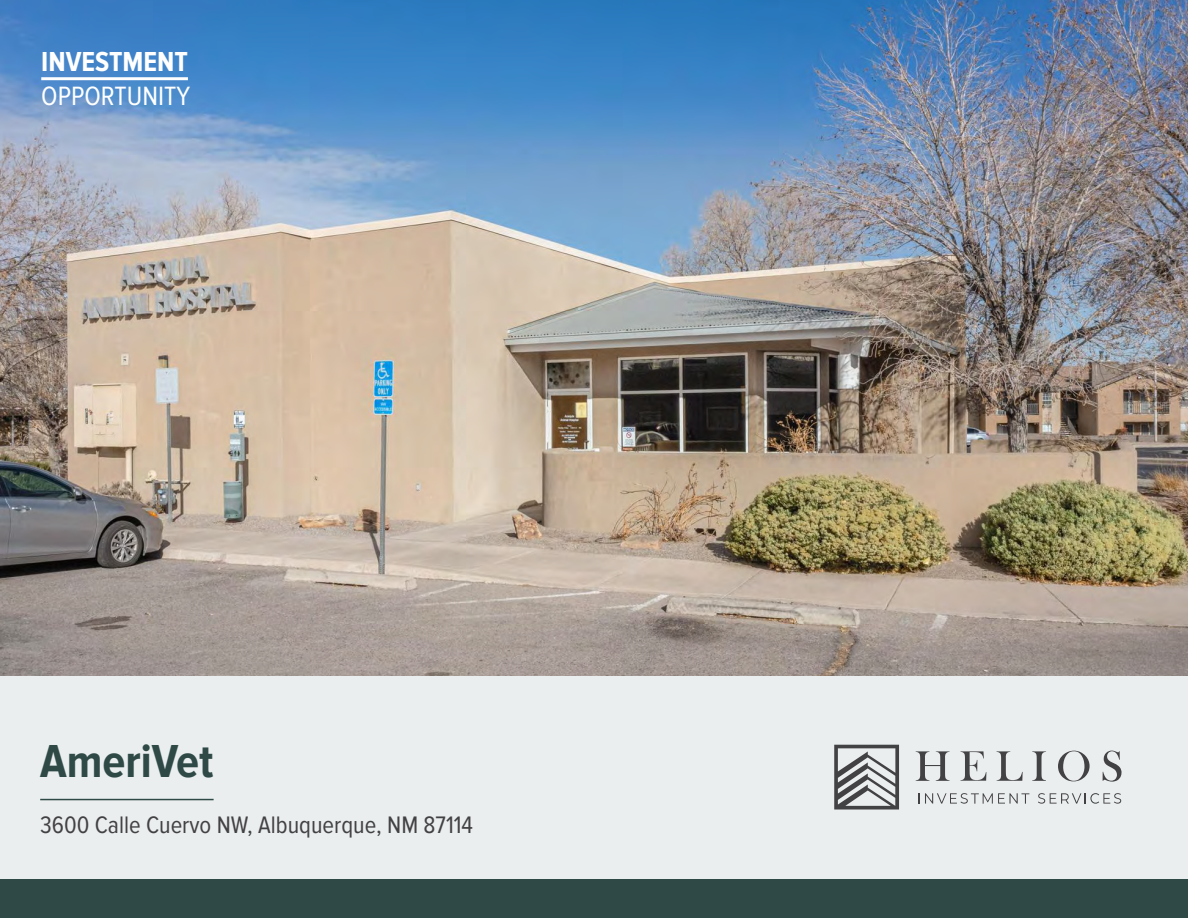
<style>
.page{position:relative;width:1188px;height:918px;background:#fff}
.page>*{position:absolute;margin:0;border:0;box-sizing:border-box;transform-origin:0 0}
.t1{font:700 48px "Proxima Nova Cond";color:#2f4a46}
.t2{font:700 28.5px "Proxima Nova Cond";color:#fff}
.t3{font:27.45px "Proxima Nova Cond";color:#fff}
.t4{font:24.75px "Proxima Nova Cond";color:#424143}
</style>
<div class="page">
<img style="left:0;top:0;width:1188px;height:676px">
<div style="left:0;top:878px;width:1188px;height:40px;background:#2f4a46"></div>
<div style="left:0;top:676px;width:1188px;height:202px;background:#eaeeef"></div>
<hr style="left:40px;top:799px;width:174px;height:1px;background:#2f4a46">
<svg style="left:916px;top:751px;width:34px;height:30px"></svg>
<svg style="left:961px;top:751px;width:25px;height:30px"></svg>
<svg style="left:997px;top:751px;width:26px;height:30px"></svg>
<svg style="left:1032px;top:751px;width:14px;height:30px"></svg>
<svg style="left:1058px;top:751px;width:32px;height:31px"></svg>
<svg style="left:1103px;top:751px;width:19px;height:31px"></svg>
<svg style="left:1038px;top:793px;width:83px;height:11px"></svg>
<svg style="left:919px;top:793px;width:110px;height:11px"></svg>
<svg style="left:834px;top:745px;width:65px;height:65px"></svg>
<hr style="left:41px;top:77px;width:147px;height:3px;background:#fff">
<p class="t2" style="left:41px;top:46px;width:148px">INVESTMENT</p>
<p class="t3" style="left:41px;top:81px;width:150px">OPPORTUNITY</p>
<h1 class="t1" style="left:40px;top:734px;width:175px">AmeriVet</h1>
<p class="t4" style="left:40px;top:811px;width:434px">3600 Calle Cuervo NW, Albuquerque, NM 87114</p>
</div>
